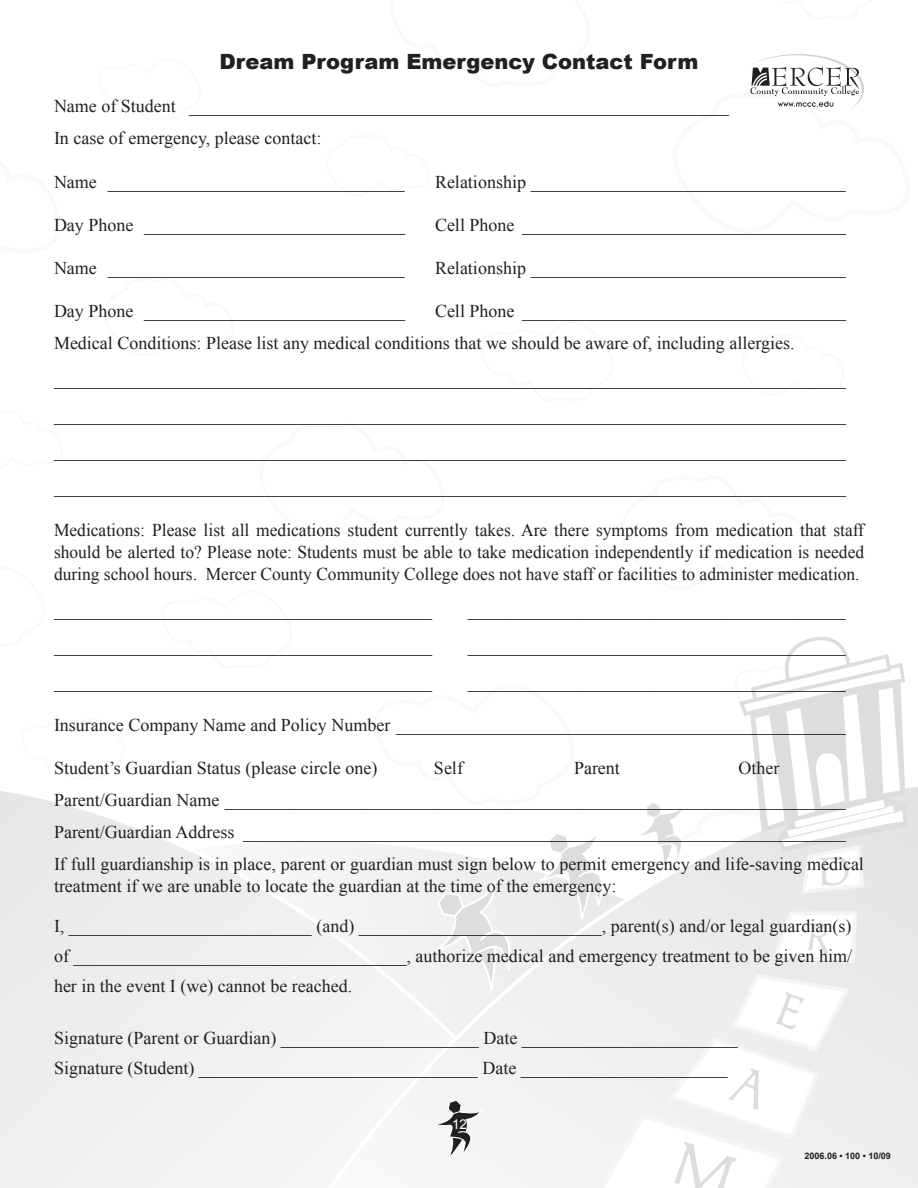
<style>
.page{position:relative;width:918px;height:1188px;background:#fff}
.page>*{position:absolute;margin:0;border:0;box-sizing:border-box;transform-origin:0 0}
.t1{font:36px "P22 Lindum";color:#231f20}
.t2{font:900 21px "Arial";color:#231f20}
.t3{font:18px/21.6px "Times New Roman";color:#231f20}
.t4{font:13.5px "Arial";color:#fff}
.t5{font:700 9px "Arial";color:#231f20}
</style>
<div class="page">
<div style="left:0;top:791px;width:145px;height:397px;background:#ededee"></div>
<svg style="left:750px;top:54px;width:114px;height:55px"></svg>
<svg style="left:145px;top:636px;width:773px;height:552px"></svg>
<p class="t2" style="left:219px;top:50px;width:481px">Dream Program Emergency Contact Form</p>
<p class="t3" style="left:54px;top:95px;width:677px">Name of Student ____________________________________________________________</p>
<p class="t3" style="left:54px;top:127px;width:269px">In case of emergency, please contact:</p>
<p class="t3" style="left:54px;top:170px;width:352px">Name _________________________________</p>
<p class="t3" style="left:435px;top:170px;width:412px">Relationship ___________________________________</p>
<p class="t3" style="left:54px;top:214px;width:353px">Day Phone _____________________________</p>
<p class="t3" style="left:435px;top:214px;width:413px">Cell Phone ____________________________________</p>
<p class="t3" style="left:54px;top:257px;width:352px">Name _________________________________</p>
<p class="t3" style="left:435px;top:257px;width:412px">Relationship ___________________________________</p>
<p class="t3" style="left:54px;top:300px;width:353px">Day Phone _____________________________</p>
<p class="t3" style="left:435px;top:300px;width:413px">Cell Phone ____________________________________</p>
<p class="t3" style="left:54px;top:332px;width:742px">Medical Conditions: Please list any medical conditions that we should be aware of, including allergies.</p>
<p class="t3" style="left:54px;top:368px;width:793px">________________________________________________________________________________________</p>
<p class="t3" style="left:54px;top:404px;width:793px">________________________________________________________________________________________</p>
<p class="t3" style="left:54px;top:440px;width:793px">________________________________________________________________________________________</p>
<p class="t3" style="left:54px;top:476px;width:793px">________________________________________________________________________________________</p>
<p class="t3" style="left:54px;top:519px;width:812px;text-align:justify">Medications: Please list all medications student currently takes. Are there symptoms from medication that staff should be alerted to? Please note: Students must be able to take medication independently if medication is needed during school hours. Mercer County Community College does not have staff or facilities to administer medication.</p>
<p class="t3" style="left:54px;top:599px;width:379px">__________________________________________</p>
<p class="t3" style="left:468px;top:599px;width:379px">__________________________________________</p>
<p class="t3" style="left:54px;top:635px;width:379px">__________________________________________</p>
<p class="t3" style="left:468px;top:635px;width:379px">__________________________________________</p>
<p class="t3" style="left:54px;top:671px;width:379px">__________________________________________</p>
<p class="t3" style="left:468px;top:671px;width:379px">__________________________________________</p>
<p class="t3" style="left:54px;top:714px;width:794px">Insurance Company Name and Policy Number __________________________________________________</p>
<p class="t3" style="left:54px;top:757px;width:325px">Student’s Guardian Status (please circle one)</p>
<p class="t3" style="left:434px;top:757px;width:30px">Self</p>
<p class="t3" style="left:574px;top:757px;width:47px">Parent</p>
<p class="t3" style="left:739px;top:757px;width:42px">Other</p>
<p class="t3" style="left:54px;top:789px;width:793px">Parent/Guardian Name _____________________________________________________________________</p>
<p class="t3" style="left:54px;top:821px;width:794px">Parent/Guardian Address ___________________________________________________________________</p>
<p class="t3" style="left:54px;top:853px;width:812px">If full guardianship is in place, parent or guardian must sign below to permit emergency and life-saving medical treatment if we are unable to locate the guardian at the time of the emergency:</p>
<p class="t3" style="left:54px;top:915px;width:799px">I, ___________________________ (and) ___________________________, parent(s) and/or legal guardian(s)</p>
<p class="t3" style="left:54px;top:941px;width:800px;line-height:30px">of _____________________________________, authorize medical and emergency treatment to be given him/ her in the event I (we) cannot be reached.</p>
<p class="t3" style="left:54px;top:1027px;width:685px">Signature (Parent or Guardian) ______________________ Date ________________________</p>
<p class="t3" style="left:54px;top:1057px;width:675px">Signature (Student) _______________________________ Date _______________________</p>
<h1 class="t1" style="left:820px;top:851px;width:31px">D</h1>
<p class="t4" style="left:452px;top:1116px;width:17px">12</p>
<p class="t5" style="left:805px;top:1151px;width:88px">2006.06 • 100 • 10/09</p>
</div>
